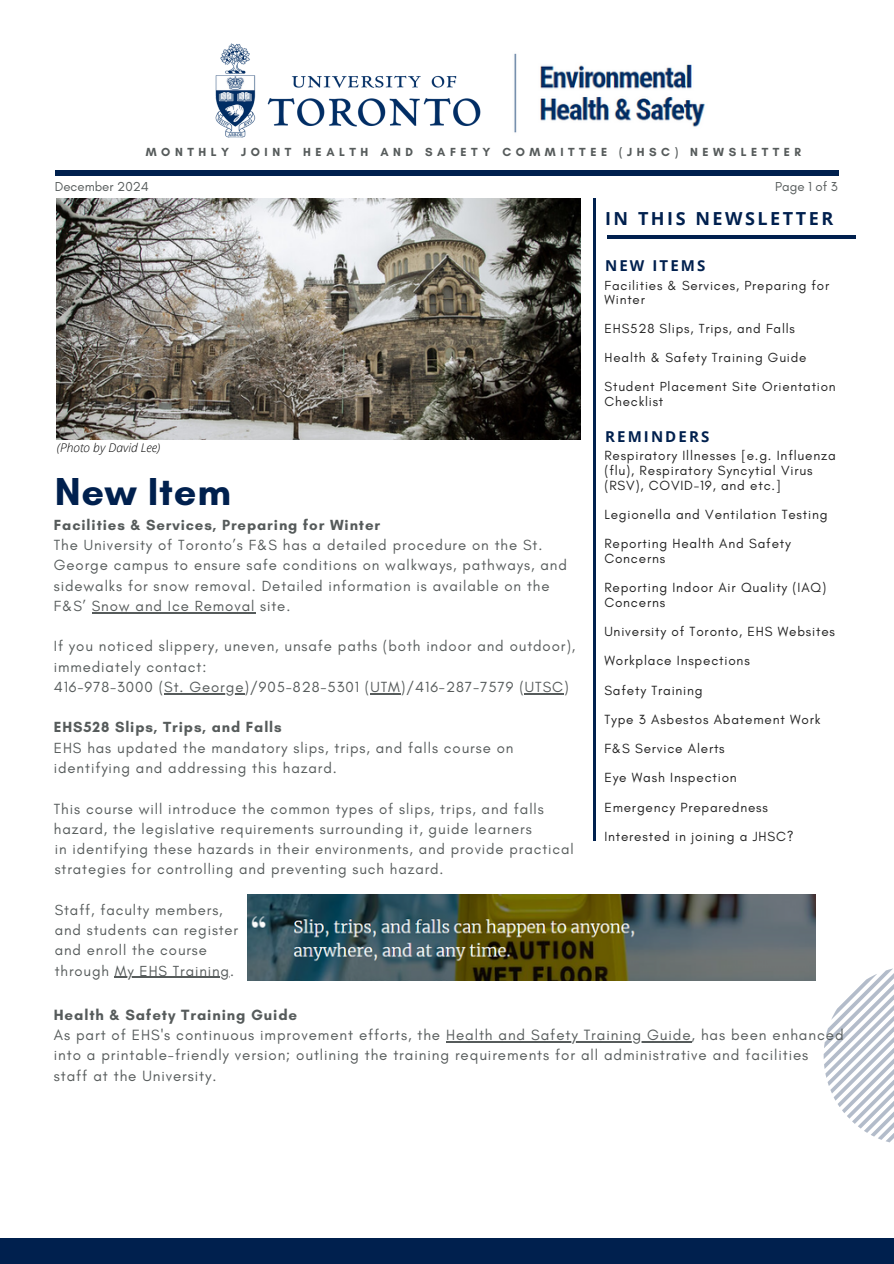
<style>
.page{position:relative;width:894px;height:1264px;background:#fff}
.page>*{position:absolute;margin:0;border:0;box-sizing:border-box;transform-origin:0 0}
.t1{font:700 39.75px "Glacial Indifference";letter-spacing:.02em;color:#00204e}
.t2{font:700 18px "Open Sans";letter-spacing:.14em;color:#00204e}
.t3{font:15.15px/20.2px "Glacial Indifference";letter-spacing:.06em;color:#565b5b}
.t4{font:15px/20.2px "Glacial Indifference";letter-spacing:.06em;color:#565b5b}
.t5{font:700 15px "Open Sans";letter-spacing:.14em;color:#00204e}
.t6{font:14.85px/20.2px "Glacial Indifference";letter-spacing:.06em;color:#565b5b}
.t7{font:13.5px/14.7px "Glacial Indifference";letter-spacing:.06em;color:#222}
.t8{font:13.35px/14.5px "Glacial Indifference";letter-spacing:.06em;color:#222}
.t9{font:13.2px "Glacial Indifference";color:#565b5b}
.t10{font:700 12px "Glacial Indifference";letter-spacing:.38em;color:#565b5b}
.t11{font:italic 300 12px "Open Sans";color:#000}
.s1{font-weight:700}
</style>
<div class="page">
<svg style="left:823px;top:968px;width:70px;height:175px"></svg>
<div style="left:55px;top:170px;width:783px;height:6px;background:#00204e"></div>
<div style="left:0;top:1238px;width:893px;height:25px;background:#00204e"></div>
<hr style="left:607px;top:235px;width:249px;height:4px;background:#00204e">
<img style="left:540px;top:64px;width:165px;height:63px">
<img style="left:215px;top:43px;width:302px;height:95px">
<hr style="left:593px;top:198px;width:2px;height:642px;background:#00204e">
<img style="left:247px;top:894px;width:568px;height:86px">
<img style="left:57px;top:199px;width:523px;height:240px">
<hr style="left:115px;top:976px;width:115px;height:1px;background:#565b5b">
<hr style="left:92px;top:612px;width:163px;height:1px;background:#565b5b">
<hr style="left:164px;top:693px;width:80px;height:1px;background:#565b5b">
<hr style="left:370px;top:693px;width:30px;height:1px;background:#565b5b">
<hr style="left:524px;top:693px;width:40px;height:1px;background:#565b5b">
<hr style="left:446px;top:1041px;width:245px;height:1px;background:#565b5b">
<h3 class="t10" style="left:146px;top:144px;width:656px">MONTHLY JOINT HEALTH AND SAFETY COMMITTEE (JHSC) NEWSLETTER</h3>
<h5 class="t9" style="left:55px;top:178px;width:96px">December 2024</h5>
<h5 class="t9" style="left:775px;top:178px;width:64px">Page 1 of 3</h5>
<p class="t2" style="left:605px;top:206px;width:229px">IN THIS NEWSLETTER</p>
<h5 class="t11" style="left:57px;top:439px;width:105px">(Photo by David Lee)</h5>
<h5 class="t1" style="left:55px;top:467px;width:178px">New Item</h5>
<h5 class="t4" style="left:54px;top:514px;width:514px"><span class="s1">Facilities &amp; Services, Preparing for Winter<br></span>The University of Toronto’s F&amp;S has a detailed procedure on the St.<br>George campus to ensure safe conditions on walkways, pathways, and sidewalks for snow removal. Detailed information is available on the F&amp;S’ Snow and Ice Removal site.</h5>
<h5 class="t4" style="left:54px;top:636px;width:523px">If you noticed slippery, uneven, unsafe paths (both indoor and outdoor), immediately contact:<br>416-978-3000 (St. George)/905-828-5301 (UTM)/416-287-7579 (UTSC)</h5>
<h1 class="t4" style="left:54px;top:717px;width:461px"><span class="s1">EHS528 Slips, Trips, and Falls<br></span>EHS has updated the mandatory slips, trips, and falls course on identifying and addressing this hazard.</h1>
<h4 class="t4" style="left:54px;top:798px;width:491px">This course will introduce the common types of slips, trips, and falls hazard, the legislative requirements surrounding it, guide learners</h4>
<h5 class="t6" style="left:55px;top:838px;width:520px">in identifying these hazards in their environments, and provide practical strategies for controlling and preventing such hazard.</h5>
<h5 class="t6" style="left:55px;top:899px;width:185px">Staff, faculty members, and students can register and enroll the course through My EHS Training.</h5>
<h5 class="t5" style="left:605px;top:255px;width:102px">NEW ITEMS</h5>
<h5 class="t8" style="left:604px;top:278px;width:226px">Facilities &amp; Services, Preparing for<br>Winter</h5>
<h5 class="t8" style="left:604px;top:321px;width:192px">EHS528 Slips, Trips, and Falls</h5>
<h5 class="t8" style="left:604px;top:350px;width:203px">Health &amp; Safety Training Guide</h5>
<h5 class="t8" style="left:604px;top:379px;width:232px">Student Placement Site Orientation<br>Checklist</h5>
<h5 class="t5" style="left:605px;top:426px;width:106px">REMINDERS</h5>
<p class="t7" style="left:604px;top:448px;width:233px">Respiratory Illnesses [e.g. Influenza (flu), Respiratory Syncytial Virus (RSV), COVID-19, and etc.]</p>
<p class="t7" style="left:604px;top:507px;width:225px">Legionella and Ventilation Testing</p>
<h6 class="t7" style="left:604px;top:536px;width:188px">Reporting Health And Safety<br>Concerns</h6>
<p class="t7" style="left:604px;top:580px;width:223px">Reporting Indoor Air Quality (IAQ)<br>Concerns</p>
<h5 class="t7" style="left:604px;top:624px;width:232px">University of Toronto, EHS Websites</h5>
<h5 class="t7" style="left:604px;top:653px;width:147px">Workplace Inspections</h5>
<p class="t7" style="left:604px;top:682px;width:100px">Safety Training</p>
<p class="t7" style="left:604px;top:711px;width:218px">Type 3 Asbestos Abatement Work</p>
<h2 class="t7" style="left:604px;top:741px;width:122px">F&amp;S Service Alerts</h2>
<p class="t7" style="left:604px;top:770px;width:134px">Eye Wash Inspection</p>
<h3 class="t7" style="left:604px;top:799px;width:165px">Emergency Preparedness</h3>
<h5 class="t7" style="left:604px;top:828px;width:191px">Interested in joining a JHSC?</h5>
<h4 class="t3" style="left:54px;top:1004px;width:791px"><span class="s1">Health &amp; Safety Training Guide<br></span>As part of EHS's continuous improvement efforts, the Health and Safety Training Guide, has been enhanced</h4>
<h4 class="t3" style="left:54px;top:1044px;width:755px">into a printable-friendly version; outlining the training requirements for all administrative and facilities staff at the University.</h4>
</div>
